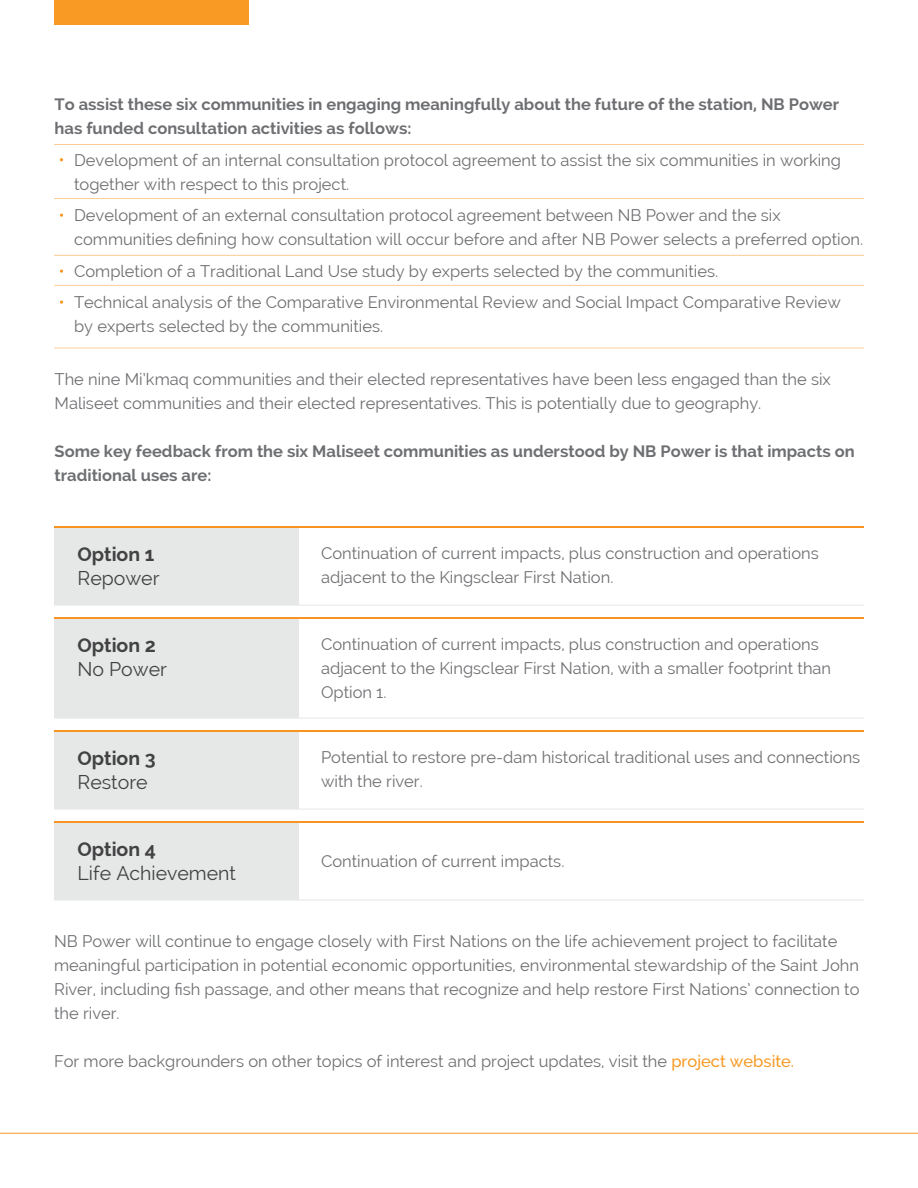
<style>
.page{position:relative;width:918px;height:1188px;background:#fff}
.page>*{position:absolute;margin:0;border:0;box-sizing:border-box;transform-origin:0 0}
.t1{font:19.5px "Raleway";color:#424143}
.t2{font:700 19.5px "Raleway";color:#424143}
.t3{font:16.5px/24px "Raleway";color:#6e6f72}
.t4{font:700 16.5px/24px "Raleway";color:#6e6f72}
.s1{font-weight:500;color:#f89a24}
</style>
<div class="page">
<div style="left:54px;top:0;width:195px;height:24px;background:#f89a24"></div>
<hr style="left:54px;top:605px;width:810px;height:1px;background:#e6e7e7">
<div style="left:54px;top:527px;width:245px;height:78px;background:#e6e7e7"></div>
<hr style="left:55px;top:526px;width:809px;height:2px;background:#f89521">
<hr style="left:54px;top:809px;width:810px;height:1px;background:#e6e7e7">
<div style="left:54px;top:731px;width:245px;height:78px;background:#e6e7e7"></div>
<hr style="left:55px;top:730px;width:809px;height:2px;background:#f89521">
<hr style="left:54px;top:900px;width:810px;height:1px;background:#e6e7e7">
<div style="left:54px;top:822px;width:245px;height:78px;background:#e6e7e7"></div>
<hr style="left:55px;top:821px;width:809px;height:2px;background:#f89521">
<hr style="left:54px;top:718px;width:810px;height:1px;background:#e6e7e7">
<div style="left:54px;top:618px;width:245px;height:100px;background:#e6e7e7"></div>
<hr style="left:55px;top:617px;width:809px;height:2px;background:#f89521">
<hr style="left:54px;top:198px;width:810px;height:1px;background:#f89a24">
<hr style="left:54px;top:144px;width:810px;height:1px;background:#f89a24">
<hr style="left:54px;top:255px;width:810px;height:1px;background:#f89a24">
<hr style="left:54px;top:285px;width:810px;height:1px;background:#f89a24">
<hr style="left:54px;top:348px;width:810px;height:1px;background:#f89a24">
<svg style="left:60px;top:269px;width:3px;height:4px"></svg>
<svg style="left:60px;top:300px;width:3px;height:4px"></svg>
<hr style="left:0;top:1133px;width:918px;height:1px;background:#f89a24">
<p class="t4" style="left:55px;top:92px;width:786px">To assist these six communities in engaging meaningfully about the future of the station, NB Power has funded consultation activities as follows:</p>
<p class="t3" style="left:74px;top:148px;width:768px">Development of an internal consultation protocol agreement to assist the six communities in working together with respect to this project.</p>
<p class="t3" style="left:74px;top:203px;width:791px">Development of an external consultation protocol agreement between NB Power and the six communities defining how consultation will occur before and after NB Power selects a preferred option.</p>
<p class="t3" style="left:74px;top:255px;width:768px;line-height:31.5px">Completion of a Traditional Land Use study by experts selected by the communities.<br>Technical analysis of the Comparative Environmental Review and Social Impact Comparative Review</p>
<p class="t3" style="left:74px;top:314px;width:311px">by experts selected by the communities.</p>
<p class="t3" style="left:55px;top:367px;width:778px">The nine Mi’kmaq communities and their elected representatives have been less engaged than the six<br>Maliseet communities and their elected representatives. This is potentially due to geography.</p>
<p class="t4" style="left:55px;top:439px;width:802px">Some key feedback from the six Maliseet communities as understood by NB Power is that impacts on traditional uses are:</p>
<p class="t2" style="left:77px;top:543px;width:78px">Option 1</p>
<p class="t1" style="left:77px;top:567px;width:84px">Repower</p>
<p class="t3" style="left:321px;top:541px;width:499px">Continuation of current impacts, plus construction and operations adjacent to the Kingsclear First Nation.</p>
<p class="t2" style="left:77px;top:634px;width:80px">Option 2</p>
<p class="t1" style="left:77px;top:658px;width:91px">No Power</p>
<p class="t3" style="left:321px;top:632px;width:512px">Continuation of current impacts, plus construction and operations adjacent to the Kingsclear First Nation, with a smaller footprint than<br>Option 1.</p>
<p class="t2" style="left:77px;top:747px;width:80px">Option 3</p>
<p class="t1" style="left:77px;top:771px;width:72px">Restore</p>
<p class="t3" style="left:321px;top:745px;width:541px">Potential to restore pre-dam historical traditional uses and connections with the river.</p>
<p class="t2" style="left:77px;top:838px;width:80px">Option 4</p>
<p class="t1" style="left:77px;top:862px;width:160px">Life Achievement</p>
<p class="t3" style="left:321px;top:849px;width:245px">Continuation of current impacts.</p>
<p class="t3" style="left:54px;top:929px;width:807px">NB Power will continue to engage closely with First Nations on the life achievement project to facilitate meaningful participation in potential economic opportunities, environmental stewardship of the Saint John River, including fish passage, and other means that recognize and help restore First Nations’ connection to the river.</p>
<p class="t3" style="left:54px;top:1049px;width:742px">For more backgrounders on other topics of interest and project updates, visit the <span class="s1">project website.</span></p>
</div>
